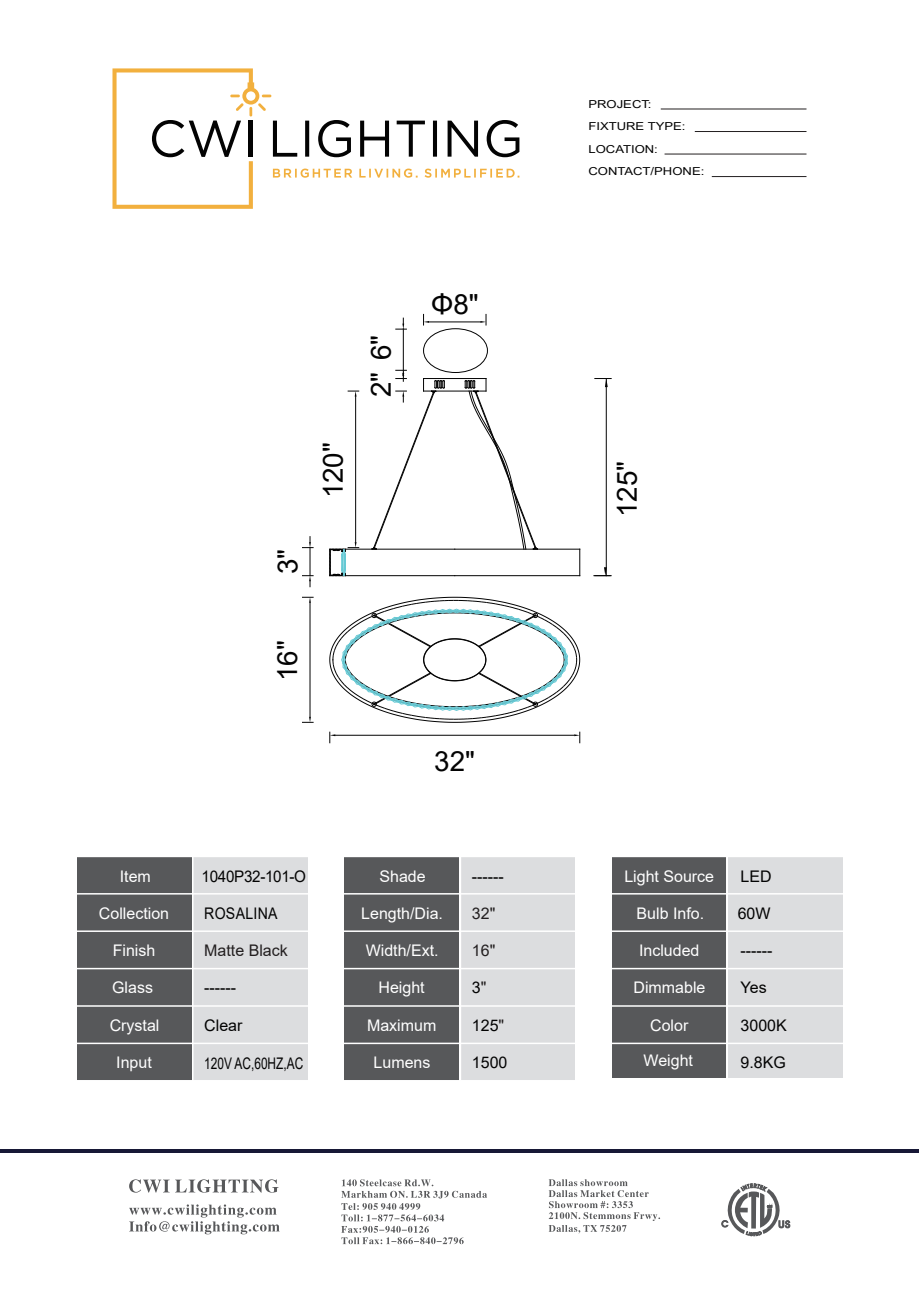
<style>
.page{position:relative;width:919px;height:1289px;background:#fff}
.page>*{position:absolute;margin:0;border:0;box-sizing:border-box;transform-origin:0 0}
.t1{font:27.75px "Arial";color:#030303}
.t2{font:16.05px "Arial";color:#fff}
.t3{font:16.05px "Arial";color:#030303}
.t4{font:16.05px "Arial";color:#231f20}
.t5{font:16.05px "Arial";color:#030303;scale:.74 1}
.t6{font:16.05px "Arial";letter-spacing:-.02em;color:#030303;scale:.95 1}
.t7{font:16.05px "Arial";letter-spacing:.02em;color:#030303;scale:.88 1}
.t8{font:10.95px/22.4px "Arial";color:#030303;scale:1.19 1}
.s1{color:#231f20}
</style>
<div class="page">
<hr style="left:0;top:1149px;width:918px;height:4px;background:#171836">
<svg style="left:721px;top:1183px;width:69px;height:53px"></svg>
<svg style="left:341px;top:1179px;width:146px;height:65px"></svg>
<svg style="left:548px;top:1179px;width:112px;height:54px"></svg>
<svg style="left:129px;top:1179px;width:149px;height:13px"></svg>
<svg style="left:129px;top:1204px;width:150px;height:30px"></svg>
<div style="left:611px;top:856px;width:115px;height:221px;background:#57585a"></div>
<div style="left:77px;top:856px;width:114px;height:224px;background:#57585a"></div>
<div style="left:344px;top:856px;width:115px;height:224px;background:#57585a"></div>
<div style="left:728px;top:856px;width:114px;height:221px;background:#dcdddf"></div>
<div style="left:193px;top:856px;width:115px;height:224px;background:#dcdddf"></div>
<div style="left:460px;top:856px;width:115px;height:224px;background:#dcdddf"></div>
<hr style="left:76px;top:855px;width:767px;height:2px;background:#fff">
<hr style="left:76px;top:893px;width:767px;height:1px;background:#fff">
<hr style="left:76px;top:930px;width:767px;height:1px;background:#fff">
<hr style="left:76px;top:967px;width:767px;height:2px;background:#fff">
<hr style="left:76px;top:1005px;width:767px;height:1px;background:#fff">
<hr style="left:76px;top:1042px;width:767px;height:2px;background:#fff">
<hr style="left:76px;top:1079px;width:767px;height:2px;background:#fff">
<hr style="left:459px;top:840px;width:2px;height:240px;background:#fff">
<hr style="left:330px;top:575px;width:124px;height:1px;background:#030303">
<hr style="left:330px;top:549px;width:124px;height:1px;background:#030303">
<hr style="left:454px;top:575px;width:125px;height:1px;background:#030303">
<svg style="left:579px;top:549px;width:1px;height:26px"></svg>
<hr style="left:454px;top:549px;width:125px;height:1px;background:#030303">
<hr style="left:423px;top:390px;width:63px;height:1px;background:#030303">
<hr style="left:423px;top:378px;width:63px;height:1px;background:#030303">
<svg style="left:329px;top:596px;width:251px;height:127px"></svg>
<svg style="left:464px;top:378px;width:74px;height:172px"></svg>
<hr style="left:429px;top:321px;width:51px;height:1px;background:#030303">
<svg style="left:423px;top:314px;width:6px;height:11px"></svg>
<svg style="left:480px;top:314px;width:6px;height:11px"></svg>
<hr style="left:403px;top:329px;width:1px;height:44px;background:#030303">
<svg style="left:396px;top:318px;width:10px;height:12px"></svg>
<svg style="left:371px;top:370px;width:74px;height:180px"></svg>
<hr style="left:355px;top:396px;width:1px;height:146px;background:#030303">
<svg style="left:348px;top:390px;width:11px;height:6px"></svg>
<svg style="left:329px;top:542px;width:30px;height:34px"></svg>
<svg style="left:302px;top:536px;width:11px;height:50px"></svg>
<hr style="left:309px;top:602px;width:1px;height:115px;background:#030303">
<svg style="left:302px;top:597px;width:11px;height:5px"></svg>
<svg style="left:302px;top:717px;width:11px;height:6px"></svg>
<hr style="left:335px;top:735px;width:239px;height:1px;background:#030303">
<svg style="left:329px;top:732px;width:6px;height:10px"></svg>
<svg style="left:574px;top:732px;width:6px;height:10px"></svg>
<div style="left:423px;top:328px;width:65px;height:45px;border:1px solid #030303;border-radius:50%"></div>
<hr style="left:606px;top:379px;width:1px;height:196px;background:#030303">
<svg style="left:594px;top:378px;width:17px;height:9px"></svg>
<svg style="left:594px;top:567px;width:17px;height:9px"></svg>
<hr style="left:660px;top:109px;width:146px;height:1px;background:#231f20">
<hr style="left:694px;top:131px;width:112px;height:1px;background:#231f20">
<hr style="left:664px;top:154px;width:142px;height:1px;background:#231f20">
<hr style="left:711px;top:176px;width:95px;height:1px;background:#231f20">
<svg style="left:112px;top:68px;width:407px;height:141px"></svg>
<h1 class="t1" style="left:268px;top:574px;width:27px;rotate:-90deg">3"</h1>
<h1 class="t1" style="left:314px;top:498px;width:58px;rotate:-90deg">120"</h1>
<h1 class="t1" style="left:268px;top:681px;width:42px;rotate:-90deg">16"</h1>
<h1 class="t1" style="left:362px;top:397px;width:64px;rotate:-90deg">2" 6"</h1>
<h1 class="t1" style="left:431px;top:285px;width:49px">Φ8"</h1>
<h1 class="t1" style="left:434px;top:742px;width:42px">32"</h1>
<p class="t2" style="left:120px;top:865px;width:33px">Item</p>
<p class="t2" style="left:99px;top:902px;width:72px">Collection</p>
<p class="t2" style="left:113px;top:939px;width:44px">Finish</p>
<p class="t2" style="left:112px;top:976px;width:42px">Glass</p>
<p class="t2" style="left:110px;top:1013px;width:51px">Crystal</p>
<p class="t2" style="left:116px;top:1050px;width:37px">Input</p>
<p class="t6" style="left:202px;top:865px;width:111px">1040P32-101-O</p>
<p class="t2" style="left:379px;top:865px;width:48px">Shade</p>
<p class="t2" style="left:361px;top:902px;width:83px">Length/Dia.</p>
<p class="t2" style="left:365px;top:939px;width:74px">Width/Ext.</p>
<p class="t2" style="left:378px;top:976px;width:48px">Height</p>
<p class="t2" style="left:367px;top:1013px;width:71px">Maximum</p>
<p class="t3" style="left:472px;top:865px;width:33px">------</p>
<p class="t4" style="left:472px;top:902px;width:25px">32"</p>
<p class="t7" style="left:204px;top:902px;width:85px">ROSALINA</p>
<p class="t4" style="left:204px;top:939px;width:85px">Matte Black</p>
<p class="t4" style="left:472px;top:939px;width:25px">16"</p>
<p class="t3" style="left:472px;top:976px;width:16px">3<span class="s1">"</span></p>
<p class="t3" style="left:472px;top:1013px;width:34px">125<span class="s1">"</span></p>
<p class="t3" style="left:472px;top:1050px;width:37px">1500</p>
<p class="t3" style="left:204px;top:976px;width:33px">------</p>
<p class="t3" style="left:204px;top:1013px;width:40px">Clear</p>
<p class="t5" style="left:204px;top:1052px;width:135px">120V AC,60HZ,AC</p>
<p class="t2" style="left:373px;top:1050px;width:58px">Lumens</p>
<p class="t8" style="left:588px;top:93px;width:99px">PROJECT:<br>FIXTURE TYPE:<br>LOCATION:<br>CONTACT/PHONE:</p>
<h1 class="t1" style="left:607px;top:517px;width:58px;rotate:-90deg">125"</h1>
<p class="t2" style="left:624px;top:865px;width:91px">Light Source</p>
<p class="t2" style="left:636px;top:902px;width:69px">Bulb Info.</p>
<p class="t2" style="left:639px;top:939px;width:62px">Included</p>
<p class="t2" style="left:633px;top:976px;width:73px">Dimmable</p>
<p class="t2" style="left:650px;top:1013px;width:40px">Color</p>
<p class="t2" style="left:643px;top:1049px;width:51px">Weight</p>
<p class="t3" style="left:740px;top:865px;width:33px">LED</p>
<p class="t3" style="left:737px;top:902px;width:34px">60W</p>
<p class="t3" style="left:740px;top:939px;width:33px">------</p>
<p class="t3" style="left:740px;top:976px;width:28px">Yes</p>
<p class="t3" style="left:740px;top:1013px;width:48px">3000K</p>
<p class="t3" style="left:740px;top:1050px;width:47px">9.8KG</p>
</div>
